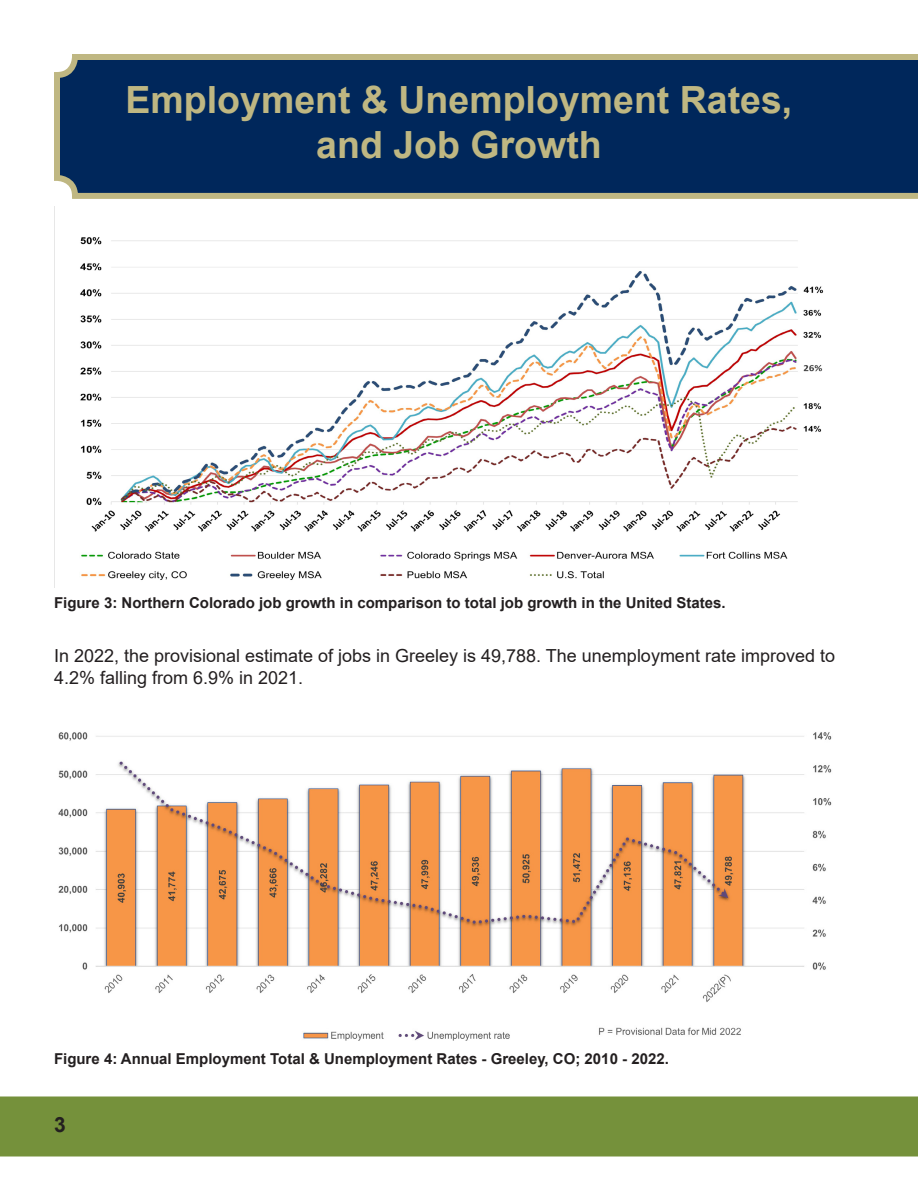
<style>
.page{position:relative;width:918px;height:1188px;background:#fff}
.page>*{position:absolute;margin:0;border:0;box-sizing:border-box;transform-origin:0 0}
.t1{font:700 37.5px/45px "Arial";color:#bfb782;text-align:center}
.t2{font:700 21px "Arial";color:#231f20}
.t3{font:18px/21.6px "Arial";color:#231f20}
.t4{font:700 15px "Arial";color:#231f20}
</style>
<div class="page">
<div style="left:0;top:1096px;width:918px;height:60px;background:#75913b"></div>
<svg style="left:54px;top:54px;width:864px;height:145px;background:#12345f"></svg>
<img style="left:54px;top:207px;width:770px;height:380px">
<img style="left:58px;top:732px;width:774px;height:309px">
<p class="t1" style="left:126px;top:78px;width:668px">Employment &amp; Unemployment Rates, and Job Growth</p>
<p class="t4" style="left:54px;top:593px;width:673px">Figure 3: Northern Colorado job growth in comparison to total job growth in the United States.</p>
<p class="t3" style="left:54px;top:645px;width:783px">In 2022, the provisional estimate of jobs in Greeley is 49,788. The unemployment rate improved to<br>4.2% falling from 6.9% in 2021.</p>
<p class="t4" style="left:54px;top:1048px;width:616px">Figure 4: Annual Employment Total &amp; Unemployment Rates - Greeley, CO; 2010 - 2022.</p>
<p class="t2" style="left:54px;top:1110px;width:13px">3</p>
</div>
